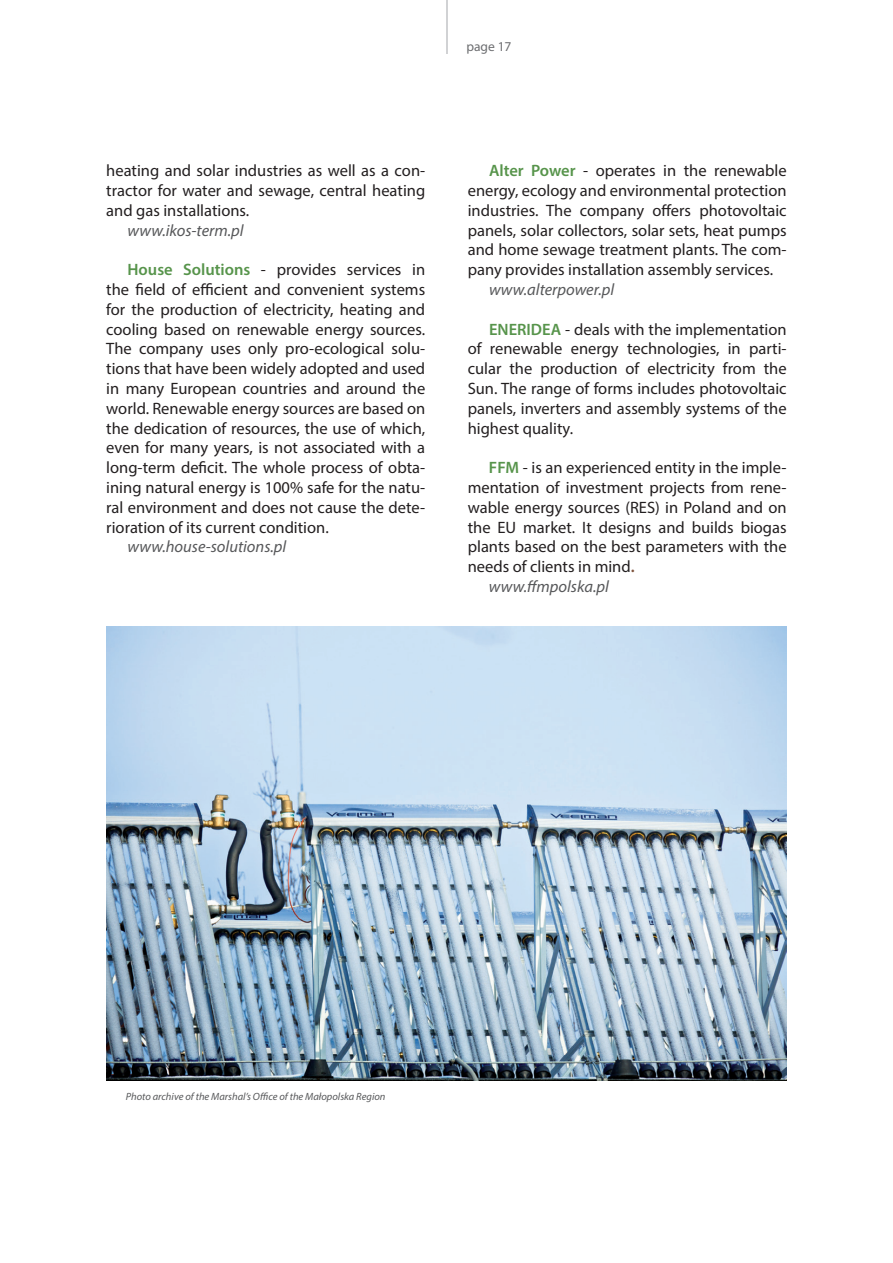
<style>
.page{position:relative;width:893px;height:1263px;background:#fff}
.page>*{position:absolute;margin:0;border:0;box-sizing:border-box;transform-origin:0 0}
.t1{font:16.5px/19.8px "Myriad Pro";color:#231f20;text-align:justify}
.t2{font:italic 16.5px "Myriad Pro";color:#57585a}
.t3{font:13.5px "Myriad Pro";color:#6c6d70}
.t4{font:italic 10.5px "Myriad Pro";color:#57585a}
.s1{font-weight:600;color:#57944b}
.s2{font-weight:600;color:#7e533c}
</style>
<div class="page">
<hr style="left:446px;top:0;width:2px;height:54px;background:#d1d2d4">
<img style="left:106px;top:627px;width:681px;height:453px">
<p class="t3" style="left:466px;top:38px;width:47px">page 17</p>
<p class="t1" style="left:106px;top:160px;width:320px">heating and solar industries as well as a con&shy;tractor for water and sewage, central heating and gas installations.</p>
<p class="t2" style="left:128px;top:220px;width:118px">www.ikos-term.pl</p>
<p class="t1" style="left:106px;top:259px;width:320px;text-indent:21px"><span class="s1">House Solutions</span> - provides services in the field of efficient and convenient systems for the production of electricity, heating and cooling based on renewable energy sources.<br>The company uses only pro-ecological solu&shy;tions that have been widely adopted and used in many European countries and around the world. Renewable energy sources are based on the dedication of resources, the use of which, even for many years, is not associated with a long-term deficit. The whole process of obta&shy;ining natural energy is 100% safe for the natu&shy;ral environment and does not cause the dete&shy;rioration of its current condition.</p>
<p class="t2" style="left:128px;top:537px;width:160px">www.house-solutions.pl</p>
<p class="t1" style="left:468px;top:160px;width:320px;text-indent:21px"><span class="s1">Alter Power</span> - operates in the renewable energy, ecology and environmental protection industries. The company offers photovoltaic panels, solar collectors, solar sets, heat pumps and home sewage treatment plants. The com&shy;pany provides installation assembly services.</p>
<p class="t2" style="left:489px;top:279px;width:127px">www.alterpower.pl</p>
<p class="t1" style="left:468px;top:319px;width:320px;text-indent:21px"><span class="s1">ENERIDEA</span> - deals with the implementation of renewable energy technologies, in parti&shy;cular the production of electricity from the Sun. The range of forms includes photovoltaic panels, inverters and assembly systems of the highest quality.</p>
<p class="t1" style="left:489px;top:457px;width:299px"><span class="s1">FFM</span> - is an experienced entity in the imple-</p>
<p class="t1" style="left:468px;top:477px;width:320px">mentation of investment projects from rene-</p>
<p class="t1" style="left:468px;top:497px;width:320px">wable energy sources (RES) in Poland and on</p>
<p class="t1" style="left:468px;top:517px;width:320px">the EU market. It designs and builds biogas</p>
<p class="t1" style="left:468px;top:537px;width:320px">plants based on the best parameters with the</p>
<p class="t1" style="left:468px;top:556px;width:168px">needs of clients in mind<span class="s2">.</span></p>
<p class="t2" style="left:489px;top:576px;width:121px">www.ffmpolska.pl</p>
<p class="t4" style="left:126px;top:1090px;width:261px">Photo archive of the Marshal’s Office of the Małopolska Region</p>
</div>
